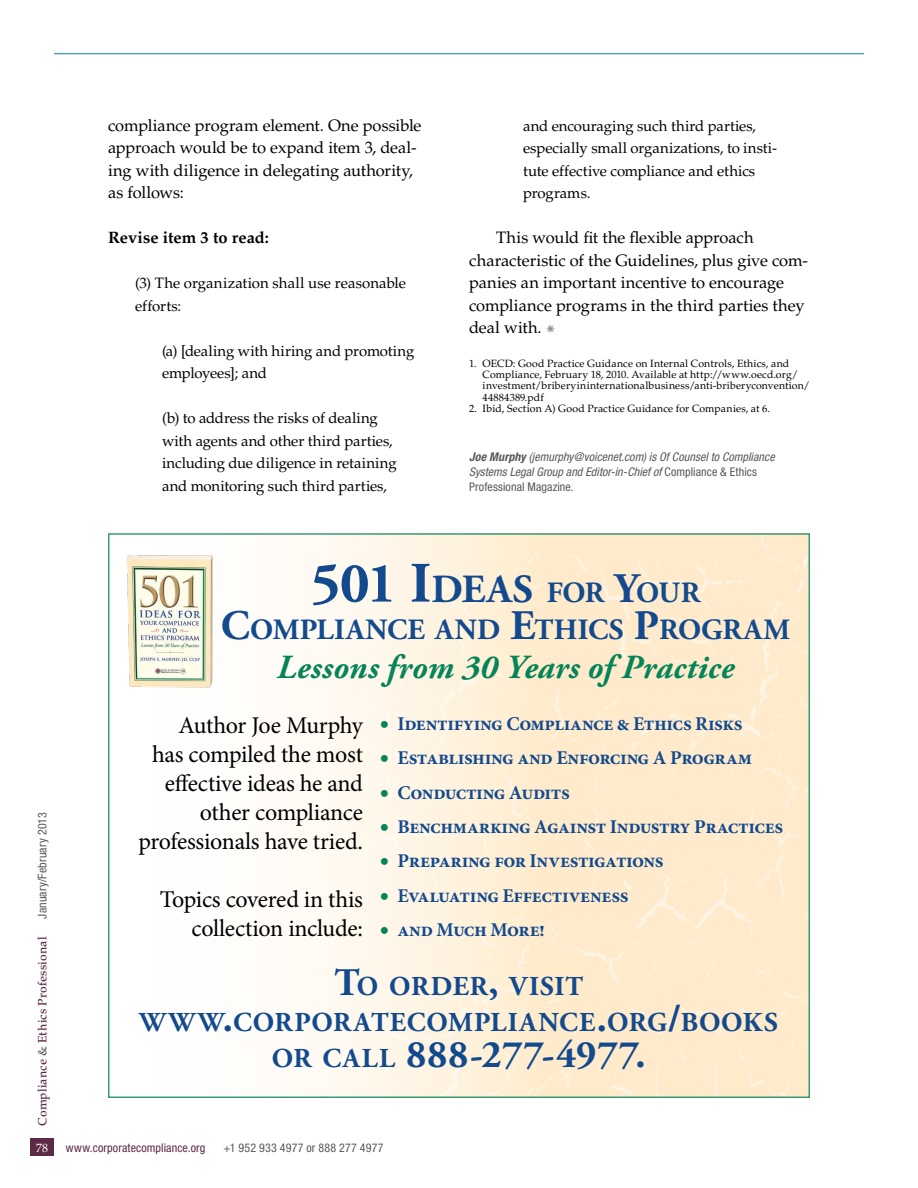
<style>
.page{position:relative;width:918px;height:1188px;background:#fff}
.page>*{position:absolute;margin:0;border:0;box-sizing:border-box;transform-origin:0 0}
.t1{font:700 39px "Adobe Garamond Pro";letter-spacing:.02em;color:#134a8e}
.t2{font:italic 700 33.75px "Adobe Garamond Pro";letter-spacing:.005em;color:#058459}
.t3{font:700 29.4px/37.5px "Adobe Garamond Pro";letter-spacing:.005em;color:#134a8e;text-align:center}
.t4{font:700 27.3px/36px "Adobe Garamond Pro";letter-spacing:.025em;color:#134a8e;text-align:center}
.t5{font:24px/29px "Minion Pro";letter-spacing:-.015em;color:#000;text-align:right}
.t6{font:700 19.5px "Minion Pro";letter-spacing:-.02em;color:#134a8e}
.t7{font:16.5px/22.5px "Palatino LT Std";letter-spacing:-.005em;color:#000}
.t8{font:700 16.5px "Palatino LT Std";color:#000}
.t9{font:15px/22.5px "Palatino LT Std";letter-spacing:-.005em;color:#000}
.t10{font:italic condensed 12px/15px "Helvetica Neue LT Std";letter-spacing:.005em;color:#58595b}
.t11{font:condensed 12px "Helvetica Neue LT Std";letter-spacing:.015em;color:#58595b}
.t12{font:500 12px "Palatino LT Std";letter-spacing:.015em;color:#5c2946}
.t13{font:condensed 12px "Helvetica Neue LT Std";letter-spacing:.01em;color:#5c2946}
.t14{font:12px "Palatino LT Std";color:#fff}
.t15{font:10.5px/11.2px "Palatino LT Std";letter-spacing:.01em;color:#000}
.s1{color:#58595b}
.s2{font-weight:700}
.s3{font-style:normal}
.s4{font-size:57px}
.s5{font-size:39.9px}
.s6{font-size:42px}
.s7{font-size:25.2px;color:#058459}
.s8{font-size:39px}
.s9{font-size:27.3px}
</style>
<div class="page">
<div style="left:30px;top:1139px;width:24px;height:17px;background:#5c2946"></div>
<hr style="left:54px;top:54px;width:810px;height:1px;background:#0081ad">
<img style="left:302px;top:536px;width:505px;height:559px">
<img style="left:126px;top:555px;width:87px;height:133px">
<p class="t11" style="left:35px;top:919px;width:108px;rotate:-90deg">January/February 2013</p>
<p class="t12" style="left:35px;top:1126px;width:191px;rotate:-90deg">Compliance <span class="s1">&amp;</span> Ethics Professional</p>
<p class="t7" style="left:108px;top:114px;width:315px">compliance program element. One possible approach would be to expand item 3, deal&shy;ing with diligence in delegating authority, as follows:</p>
<p class="t8" style="left:108px;top:228px;width:163px">Revise item 3 to read:</p>
<p class="t9" style="left:135px;top:272px;width:273px">(3) The organization shall use reasonable efforts:</p>
<p class="t9" style="left:162px;top:339px;width:254px">(a) [dealing with hiring and promoting employees]; and</p>
<p class="t9" style="left:162px;top:407px;width:236px">(b) to address the risks of dealing with agents and other third parties, including due diligence in retaining and monitoring such third parties,</p>
<p class="t9" style="left:523px;top:114px;width:255px">and encouraging such third parties, especially small organizations, to insti&shy;tute effective compliance and ethics programs.</p>
<p class="t7" style="left:469px;top:226px;width:340px;text-indent:27px">This would fit the flexible approach characteristic of the Guidelines, plus give com&shy;panies an important incentive to encourage compliance programs in the third parties they deal with. <span class="s1">✵</span></p>
<p class="t15" style="left:483px;top:358px;width:329px;text-indent:-14px">1. OECD: Good Practice Guidance on Internal Controls, Ethics, and Compliance, February 18, 2010. Available at http://www.oecd.org/ investment/briberyininternationalbusiness/anti-briberyconvention/ 44884389.pdf</p>
<p class="t15" style="left:469px;top:403px;width:302px">2. Ibid, Section A) Good Practice Guidance for Companies, at 6.</p>
<p class="t10" style="left:469px;top:449px;width:307px"><span class="s2">Joe Murphy</span> (jemurphy@voicenet.com) is Of Counsel to Compliance<br>Systems Legal Group and Editor-in-Chief of <span class="s3">Compliance &amp; Ethics<br>Professional Magazine</span>.</p>
<h3 class="t3" style="left:221px;top:574px;width:571px"><span class="s4">501 I</span><span class="s5">DEAS</span> FOR <span class="s6">Y</span>OUR<br><span class="s6">C</span>OMPLIANCE AND <span class="s6">E</span>THICS <span class="s6">P</span>ROGRAM</h3>
<h2 class="t2" style="left:277px;top:648px;width:459px">Lessons from 30 Years of Practice</h2>
<h3 class="t6" style="left:380px;top:710px;width:365px"><span class="s7">•</span> Identifying Compliance &amp; Ethics Risks</h3>
<h3 class="t6" style="left:380px;top:744px;width:374px"><span class="s7">•</span> Establishing and Enforcing A Program</h3>
<h3 class="t6" style="left:380px;top:779px;width:192px"><span class="s7">•</span> Conducting Audits</h3>
<h3 class="t6" style="left:380px;top:813px;width:405px"><span class="s7">•</span> Benchmarking Against Industry Practices</h3>
<h3 class="t6" style="left:380px;top:847px;width:286px"><span class="s7">•</span> Preparing for Investigations</h3>
<h3 class="t6" style="left:380px;top:882px;width:251px"><span class="s7">•</span> Evaluating Effectiveness</h3>
<h3 class="t6" style="left:380px;top:916px;width:167px"><span class="s7">•</span> and Much More!</h3>
<h3 class="t4" style="left:140px;top:968px;width:640px"><span class="s8">T</span>O ORDER<span class="s8">,</span> VISIT<br>WWW<span class="s8">.</span>CORPORATECOMPLIANCE<span class="s8">.</span>ORG<span class="s8">/</span>BOOKS</h3>
<h1 class="t1" style="left:272px;top:1031px;width:375px"><span class="s9">OR CALL</span> 888-277-4977.</h1>
<h3 class="t5" style="left:138px;top:711px;width:226px">Author Joe Murphy<br>has compiled the most effective ideas he and other compliance professionals have tried.</h3>
<h3 class="t5" style="left:160px;top:885px;width:205px">Topics covered in this collection include:</h3>
<p class="t14" style="left:36px;top:1141px;width:13px">78</p>
<p class="t13" style="left:66px;top:1141px;width:141px">www.corporatecompliance.org</p>
<p class="t11" style="left:223px;top:1141px;width:162px">+1 952 933 4977 or 888 277 4977</p>
</div>
